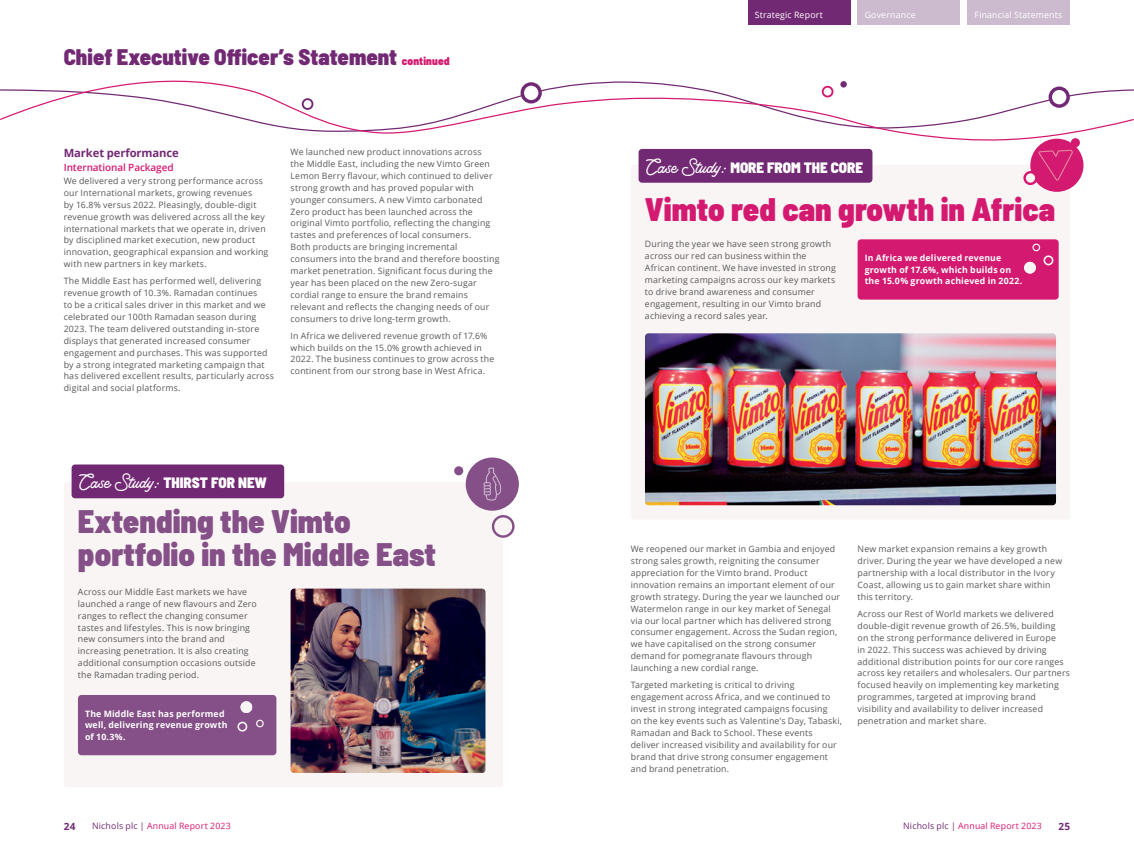
<style>
.page{position:relative;width:1134px;height:851px;background:#fff}
.page>*{position:absolute;margin:0;border:0;box-sizing:border-box;transform-origin:0 0}
.t1{font:900 semi-condensed 32.5px/32.5px "Barlow";color:#854f87}
.t2{font:900 semi-condensed 32.5px "Barlow";color:#d41a70}
.t3{font:900 semi-condensed 22.5px "Barlow";color:#722974}
.t4{font:900 semi-condensed 15px "Barlow";color:#fff}
.t5{font:700 11.25px "Open Sans";letter-spacing:-.01em;color:#722974}
.t6{font:600 10px "Open Sans";letter-spacing:-.01em;color:#d41a70}
.t7{font:700 10px "Open Sans";color:#722974}
.t8{font:8.75px/11.9px "Open Sans";letter-spacing:.02em;color:#57585a}
.t9{font:700 8.75px/11.2px "Open Sans";letter-spacing:.02em;color:#fff}
.t10{font:8.75px "Open Sans";letter-spacing:.02em;color:#d41a70}
.t11{font:8.75px "Open Sans";letter-spacing:.02em;color:#fff}
.s1{font-size:11.25px;color:#d41a70}
.s2{font-family:"Thistails";font-weight:400;font-stretch:normal}
.s3{color:#722974}
</style>
<div class="page">
<div style="left:631px;top:165px;width:439px;height:354px;background:#faf5f5;border-radius:4px"></div>
<div style="left:64px;top:482px;width:439px;height:305px;background:#faf5f5;border-radius:4px"></div>
<svg style="left:0;top:80px;width:1134px;height:61px"></svg>
<div style="left:1048px;top:86px;width:22px;height:22px;border:3px solid #722974;border-radius:50%"></div>
<div style="left:521px;top:82px;width:21px;height:21px;border:3px solid #722974;border-radius:50%"></div>
<div style="left:822px;top:86px;width:11px;height:11px;border:2px solid #d51a70;border-radius:50%"></div>
<div style="left:840px;top:81px;width:7px;height:7px;background:#722974;border-radius:50%"></div>
<div style="left:302px;top:98px;width:11px;height:12px;border:2px solid #722974;border-radius:50%"></div>
<img style="left:645px;top:333px;width:411px;height:172px">
<div style="left:78px;top:694px;width:198px;height:61px;background:#854f87;border-radius:4px"></div>
<svg style="left:237px;top:701px;width:27px;height:31px"></svg>
<img style="left:291px;top:588px;width:194px;height:184px">
<div style="left:466px;top:457px;width:53px;height:53px;background:#854f87;border-radius:50%"></div>
<svg style="left:483px;top:467px;width:18px;height:33px"></svg>
<div style="left:494px;top:462px;width:13px;height:13px;border:2px solid #854f87;border-radius:50%"></div>
<div style="left:454px;top:466px;width:10px;height:9px;background:#854f87;border-radius:4px"></div>
<svg style="left:491px;top:515px;width:24px;height:23px"></svg>
<div style="left:857px;top:239px;width:202px;height:60px;background:#d41a70;border-radius:4px"></div>
<div style="left:1032px;top:243px;width:8px;height:8px;border:1px solid #faf5f5;border-radius:3px"></div>
<svg style="left:1043px;top:255px;width:10px;height:11px"></svg>
<svg style="left:1024px;top:262px;width:12px;height:12px"></svg>
<div style="left:1030px;top:139px;width:53px;height:53px;background:#d41a70;border-radius:50%"></div>
<svg style="left:1021px;top:137px;width:59px;height:50px"></svg>
<div style="left:639px;top:149px;width:233px;height:34px;background:#722974;border-radius:4px"></div>
<div style="left:72px;top:464px;width:212px;height:34px;background:#722974;border-radius:4px"></div>
<div style="left:748px;top:0;width:102px;height:25px;background:#722974"></div>
<div style="left:857px;top:0;width:103px;height:25px;background:#ccbacf"></div>
<div style="left:967px;top:0;width:103px;height:25px;background:#ccbacf"></div>
<h2 class="t3" style="left:64px;top:41px;width:387px">Chief Executive Officer’s Statement <span class="s1">continued</span></h2>
<p class="t5" style="left:64px;top:145px;width:116px">Market performance</p>
<p class="t6" style="left:64px;top:161px;width:111px">International Packaged</p>
<p class="t8" style="left:64px;top:175px;width:206px">We delivered a very strong performance across our International markets, growing revenues<br>by 16.8% versus 2022. Pleasingly, double-digit revenue growth was delivered across all the key international markets that we operate in, driven by disciplined market execution, new product innovation, geographical expansion and working with new partners in key markets.</p>
<p class="t8" style="left:64px;top:275px;width:212px">The Middle East has performed well, delivering revenue growth of 10.3%. Ramadan continues<br>to be a critical sales driver in this market and we celebrated our 100th Ramadan season during 2023. The team delivered outstanding in-store displays that generated increased consumer engagement and purchases. This was supported by a strong integrated marketing campaign that has delivered excellent results, particularly across digital and social platforms.</p>
<p class="t8" style="left:291px;top:146px;width:210px">We launched new product innovations across<br>the Middle East, including the new Vimto Green Lemon Berry flavour, which continued to deliver strong growth and has proved popular with younger consumers. A new Vimto carbonated Zero product has been launched across the original Vimto portfolio, reflecting the changing tastes and preferences of local consumers.<br>Both products are bringing incremental consumers into the brand and therefore boosting market penetration. Significant focus during the year has been placed on the new Zero-sugar cordial range to ensure the brand remains relevant and reflects the changing needs of our consumers to drive long-term growth.</p>
<p class="t8" style="left:291px;top:329px;width:205px">In Africa we delivered revenue growth of 17.6% which builds on the 15.0% growth achieved in 2022. The business continues to grow across the continent from our strong base in West Africa.</p>
<h3 class="t4" style="left:79px;top:472px;width:190px"><span class="s2">Case Study:</span> THIRST FOR NEW</h3>
<h1 class="t1" style="left:78px;top:503px;width:359px">Extending the Vimto portfolio in the Middle East</h1>
<p class="t8" style="left:78px;top:585px;width:180px">Across our Middle East markets we have launched a range of new flavours and Zero ranges to reflect the changing consumer tastes and lifestyles. This is now bringing new consumers into the brand and increasing penetration. It is also creating additional consumption occasions outside the Ramadan trading period.</p>
<p class="t9" style="left:85px;top:707px;width:144px">The Middle East has performed well, delivering revenue growth of 10.3%.</p>
<p class="t11" style="left:755px;top:9px;width:70px">Strategic Report</p>
<p class="t11" style="left:865px;top:9px;width:52px">Governance</p>
<p class="t11" style="left:974px;top:9px;width:89px">Financial Statements</p>
<h3 class="t4" style="left:646px;top:156px;width:219px"><span class="s2">Case Study:</span> MORE FROM THE CORE</h3>
<h1 class="t2" style="left:645px;top:186px;width:412px">Vimto red can growth in Africa</h1>
<p class="t8" style="left:645px;top:238px;width:192px">During the year we have seen strong growth across our red can business within the African continent. We have invested in strong marketing campaigns across our key markets to drive brand awareness and consumer engagement, resulting in our Vimto brand achieving a record sales year.</p>
<p class="t9" style="left:865px;top:252px;width:159px">In Africa we delivered revenue growth of 17.6%, which builds on the 15.0% growth achieved in 2022.</p>
<p class="t8" style="left:631px;top:543px;width:211px">We reopened our market in Gambia and enjoyed strong sales growth, reigniting the consumer appreciation for the Vimto brand. Product innovation remains an important element of our growth strategy. During the year we launched our Watermelon range in our key market of Senegal via our local partner which has delivered strong consumer engagement. Across the Sudan region, we have capitalised on the strong consumer demand for pomegranate flavours through launching a new cordial range.</p>
<p class="t8" style="left:631px;top:679px;width:213px">Targeted marketing is critical to driving engagement across Africa, and we continued to invest in strong integrated campaigns focusing<br>on the key events such as Valentine’s Day, Tabaski, Ramadan and Back to School. These events deliver increased visibility and availability for our brand that drive strong consumer engagement and brand penetration.</p>
<p class="t8" style="left:857px;top:543px;width:206px">New market expansion remains a key growth driver. During the year we have developed a new partnership with a local distributor in the Ivory Coast, allowing us to gain market share within this territory.</p>
<p class="t8" style="left:857px;top:607px;width:214px">Across our Rest of World markets we delivered double-digit revenue growth of 26.5%, building<br>on the strong performance delivered in Europe<br>in 2022. This success was achieved by driving additional distribution points for our core ranges across key retailers and wholesalers. Our partners focused heavily on implementing key marketing programmes, targeted at improving brand visibility and availability to deliver increased penetration and market share.</p>
<p class="t7" style="left:64px;top:818px;width:13px">24</p>
<p class="t10" style="left:92px;top:819px;width:140px"><span class="s3">Nichols plc |</span> Annual Report 2023</p>
<p class="t10" style="left:903px;top:819px;width:140px"><span class="s3">Nichols plc |</span> Annual Report 2023</p>
<p class="t7" style="left:1058px;top:818px;width:13px">25</p>
</div>
